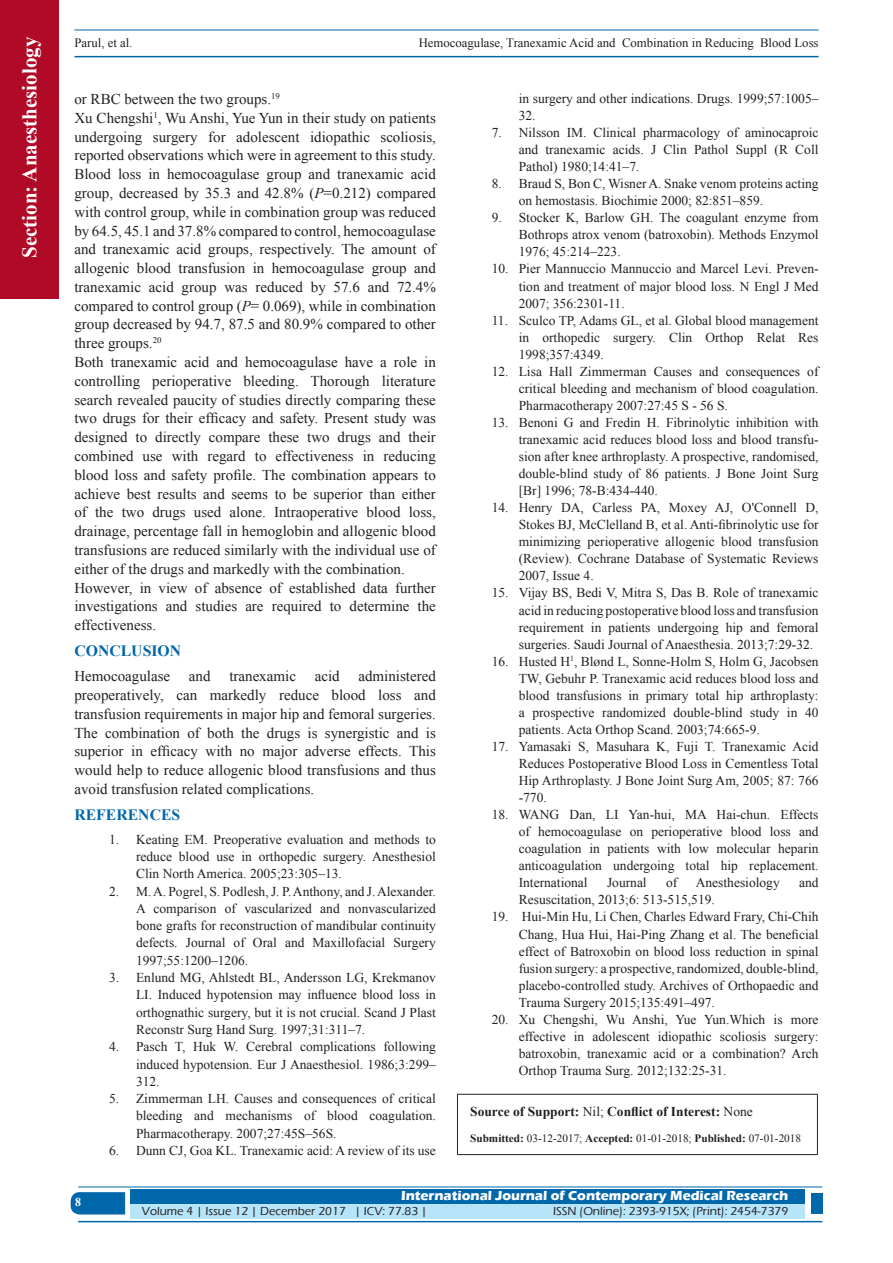
<style>
.page{position:relative;width:893px;height:1263px;background:#fff}
.page>*{position:absolute;margin:0;border:0;box-sizing:border-box;transform-origin:0 0}
.t1{font:700 21px "Times New Roman";color:#fff}
.t2{font:700 15.75px "Times New Roman";color:#0067aa}
.TX_New{font:15px/18.8px "Times New Roman";color:#231f20;text-align:justify}
.t3{font:13.5px/17.1px "Times New Roman";color:#231f20;text-align:justify}
.t4{font:700 13.5px "Eras ITC";color:#fff}
.SOS_New{font:700 13.5px "Times New Roman";color:#231f20}
.t5{font:12.75px "Times New Roman";color:#231f20}
.t6{font:500 12px "Eras ITC";color:#231f20}
.t7{font:700 12px "Times New Roman";color:#fff}
.SOS_New-2{font:11.25px "Times New Roman";color:#231f20}
.s1{font-style:italic}
.s2{font-weight:400}
.s3{font-weight:700}
</style>
<div class="page">
<hr style="left:74px;top:30px;width:745px;height:1px;background:#0067aa">
<hr style="left:74px;top:56px;width:745px;height:1px;background:#0067aa">
<svg style="left:71px;top:1192px;width:54px;height:22px"></svg>
<div style="left:130px;top:1189px;width:674px;height:15px;background:#0067aa"></div>
<div style="left:130px;top:1204px;width:674px;height:15px;background:#b6e4f9"></div>
<hr style="left:78px;top:1186px;width:744px;height:1px;background:#0067aa">
<hr style="left:78px;top:1221px;width:744px;height:1px;background:#0067aa">
<div style="left:811px;top:1193px;width:11px;height:21px;background:#0067aa"></div>
<div style="left:0;top:0;width:59px;height:298px;background:#b00a27"></div>
<hr style="left:457px;top:1094px;width:361px;height:1px;background:#231f20">
<hr style="left:457px;top:1095px;width:1px;height:59px;background:#231f20">
<hr style="left:817px;top:1095px;width:1px;height:59px;background:#231f20">
<hr style="left:457px;top:1154px;width:361px;height:1px;background:#231f20">
<h1 class="t1" style="left:15px;top:258px;width:223px;rotate:-90deg">Section: Anaesthesiology</h1>
<p class="t5" style="left:74px;top:35px;width:60px">Parul, et al.</p>
<p class="t5" style="left:419px;top:35px;width:401px">Hemocoagulase, Tranexamic Acid and Combination in Reducing Blood Loss</p>
<p class="TX_New" style="left:74px;top:89px;width:207px">or RBC between the two groups.<sup>19</sup></p>
<p class="TX_New" style="left:74px;top:108px;width:363px">Xu Chengshi<sup>1</sup>, Wu Anshi, Yue Yun in their study on patients undergoing surgery for adolescent idiopathic scoliosis, reported observations which were in agreement to this study.<br>Blood loss in hemocoagulase group and tranexamic acid group, decreased by 35.3 and 42.8% (<span class="s1">P</span>=0.212) compared with control group, while in combination group was reduced by 64.5, 45.1 and 37.8% compared to control, hemocoagulase and tranexamic acid groups, respectively. The amount of allogenic blood transfusion in hemocoagulase group and tranexamic acid group was reduced by 57.6 and 72.4% compared to control group (<span class="s1">P</span>= 0.069), while in combination group decreased by 94.7, 87.5 and 80.9% compared to other three groups.<sup>20</sup></p>
<p class="TX_New" style="left:74px;top:352px;width:363px">Both tranexamic acid and hemocoagulase have a role in controlling perioperative bleeding. Thorough literature search revealed paucity of studies directly comparing these two drugs for their efficacy and safety. Present study was designed to directly compare these two drugs and their combined use with regard to effectiveness in reducing blood loss and safety profile. The combination appears to achieve best results and seems to be superior than either of the two drugs used alone. Intraoperative blood loss, drainage, percentage fall in hemoglobin and allogenic blood transfusions are reduced similarly with the individual use of either of the drugs and markedly with the combination.</p>
<p class="TX_New" style="left:74px;top:578px;width:363px">However, in view of absence of established data further investigations and studies are required to determine the effectiveness.</p>
<h1 class="t2" style="left:74px;top:640px;width:108px">CONCLUSION</h1>
<p class="TX_New" style="left:74px;top:667px;width:363px">Hemocoagulase and tranexamic acid administered preoperatively, can markedly reduce blood loss and transfusion requirements in major hip and femoral surgeries.<br>The combination of both the drugs is synergistic and is superior in efficacy with no major adverse effects. This would help to reduce allogenic blood transfusions and thus avoid transfusion related complications.</p>
<h1 class="t2" style="left:74px;top:804px;width:107px">REFERENCES</h1>
<p class="t3" style="left:136px;top:830px;width:301px;text-indent:-27px">1. Keating EM. Preoperative evaluation and methods to reduce blood use in orthopedic surgery. Anesthesiol Clin North America. 2005;23:305–13.</p>
<p class="t3" style="left:136px;top:882px;width:301px;text-indent:-27px">2. M. A. Pogrel, S. Podlesh, J. P. Anthony, and J. Alexander.<br>A comparison of vascularized and nonvascularized bone grafts for reconstruction of mandibular continuity defects. Journal of Oral and Maxillofacial Surgery 1997;55:1200–1206.</p>
<p class="t3" style="left:136px;top:969px;width:301px;text-indent:-27px">3. Enlund MG, Ahlstedt BL, Andersson LG, Krekmanov LI. Induced hypotension may influence blood loss in orthognathic surgery, but it is not crucial. Scand J Plast Reconstr Surg Hand Surg. 1997;31:311–7.</p>
<p class="t3" style="left:136px;top:1038px;width:301px;text-indent:-27px">4. Pasch T, Huk W. Cerebral complications following induced hypotension. Eur J Anaesthesiol. 1986;3:299– 312.</p>
<p class="t3" style="left:136px;top:1090px;width:301px;text-indent:-27px">5. Zimmerman LH. Causes and consequences of critical bleeding and mechanisms of blood coagulation.<br>Pharmacotherapy. 2007;27:45S–56S.</p>
<p class="t3" style="left:109px;top:1142px;width:328px">6. Dunn CJ, Goa KL. Tranexamic acid: A review of its use</p>
<p class="t3" style="left:519px;top:90px;width:301px">in surgery and other indications. Drugs. 1999;57:1005–<br>32.</p>
<p class="t3" style="left:519px;top:124px;width:301px;text-indent:-27px">7. Nilsson IM. Clinical pharmacology of aminocaproic and tranexamic acids. J Clin Pathol Suppl (R Coll Pathol) 1980;14:41–7.</p>
<p class="t3" style="left:519px;top:175px;width:301px;text-indent:-27px">8. Braud S, Bon C, Wisner A. Snake venom proteins acting on hemostasis. Biochimie 2000; 82:851–859.</p>
<p class="t3" style="left:519px;top:209px;width:301px;text-indent:-27px">9. Stocker K, Barlow GH. The coagulant enzyme from Bothrops atrox venom (batroxobin). Methods Enzymol 1976; 45:214–223.</p>
<p class="t3" style="left:519px;top:260px;width:301px;text-indent:-27px">10. Pier Mannuccio Mannuccio and Marcel Levi. Preven&shy;tion and treatment of major blood loss. N Engl J Med 2007; 356:2301-11.</p>
<p class="t3" style="left:519px;top:311px;width:301px;text-indent:-27px">11. Sculco TP, Adams GL, et al. Global blood management in orthopedic surgery. Clin Orthop Relat Res 1998;357:4349.</p>
<p class="t3" style="left:519px;top:362px;width:301px;text-indent:-27px">12. Lisa Hall Zimmerman Causes and consequences of critical bleeding and mechanism of blood coagulation.<br>Pharmacotherapy 2007:27:45 S - 56 S.</p>
<p class="t3" style="left:519px;top:414px;width:301px;text-indent:-27px">13. Benoni G and Fredin H. Fibrinolytic inhibition with tranexamic acid reduces blood loss and blood transfu&shy;sion after knee arthroplasty. A prospective, randomised, double-blind study of 86 patients. J Bone Joint Surg [Br] 1996; 78-B:434-440.</p>
<p class="t3" style="left:519px;top:499px;width:301px;text-indent:-27px">14. Henry DA, Carless PA, Moxey AJ, O'Connell D, Stokes BJ, McClelland B, et al. Anti-fibrinolytic use for minimizing perioperative allogenic blood transfusion (Review). Cochrane Database of Systematic Reviews 2007, Issue 4.</p>
<p class="t3" style="left:519px;top:584px;width:301px;text-indent:-27px">15. Vijay BS, Bedi V, Mitra S, Das B. Role of tranexamic acid in reducing postoperative blood loss and transfusion requirement in patients undergoing hip and femoral surgeries. Saudi Journal of Anaesthesia. 2013;7:29-32.</p>
<p class="t3" style="left:519px;top:652px;width:301px;text-indent:-27px">16. Husted H<sup>1</sup>, Blønd L, Sonne-Holm S, Holm G, Jacobsen TW, Gebuhr P. Tranexamic acid reduces blood loss and blood transfusions in primary total hip arthroplasty: a prospective randomized double-blind study in 40 patients. Acta Orthop Scand. 2003;74:665-9.</p>
<p class="t3" style="left:519px;top:738px;width:301px;text-indent:-27px">17. Yamasaki S, Masuhara K, Fuji T. Tranexamic Acid Reduces Postoperative Blood Loss in Cementless Total Hip Arthroplasty. J Bone Joint Surg Am, 2005; 87: 766 -770.</p>
<p class="t3" style="left:519px;top:806px;width:301px;text-indent:-27px">18. WANG Dan, LI Yan-hui, MA Hai-chun. Effects of hemocoagulase on perioperative blood loss and coagulation in patients with low molecular heparin anticoagulation undergoing total hip replacement.<br>International</p>
<p class="t3" style="left:607px;top:874px;width:41px">Journal</p>
<p class="t3" style="left:666px;top:874px;width:13px">of</p>
<p class="t3" style="left:696px;top:874px;width:85px">Anesthesiology</p>
<p class="t3" style="left:799px;top:874px;width:21px">and</p>
<p class="t3" style="left:519px;top:891px;width:198px">Resuscitation, 2013;6: 513-515,519.</p>
<p class="t3" style="left:519px;top:908px;width:301px;text-indent:-27px">19. Hui-Min Hu, Li Chen, Charles Edward Frary, Chi-Chih Chang, Hua Hui, Hai-Ping Zhang et al. The beneficial effect of Batroxobin on blood loss reduction in spinal fusion surgery: a prospective, randomized, double-blind, placebo-controlled study. Archives of Orthopaedic and Trauma Surgery 2015;135:491–497.</p>
<p class="t3" style="left:519px;top:1010px;width:301px;text-indent:-27px">20. Xu Chengshi, Wu Anshi, Yue Yun.Which is more effective in adolescent idiopathic scoliosis surgery: batroxobin, tranexamic acid or a combination? Arch Orthop Trauma Surg. 2012;132:25-31.</p>
<p class="SOS_New" style="left:470px;top:1102px;width:284px">Source of Support: <span class="s2">Nil;</span> Conflict of Interest: <span class="s2">None</span></p>
<p class="SOS_New-2" style="left:470px;top:1130px;width:332px"><span class="s3">Submitted:</span> 03-12-2017; <span class="s3">Accepted:</span> 01-01-2018; <span class="s3">Published:</span> 07-01-2018</p>
<p class="t7" style="left:75px;top:1194px;width:7px">8</p>
<p class="t4" style="left:401px;top:1188px;width:389px">International Journal of Contemporary Medical Research</p>
<p class="t6" style="left:142px;top:1204px;width:287px">Volume 4 | Issue 12 | December 2017 | ICV: 77.83 |</p>
<p class="t6" style="left:553px;top:1204px;width:237px">ISSN (Online): 2393-915X; (Print): 2454-7379</p>
</div>
